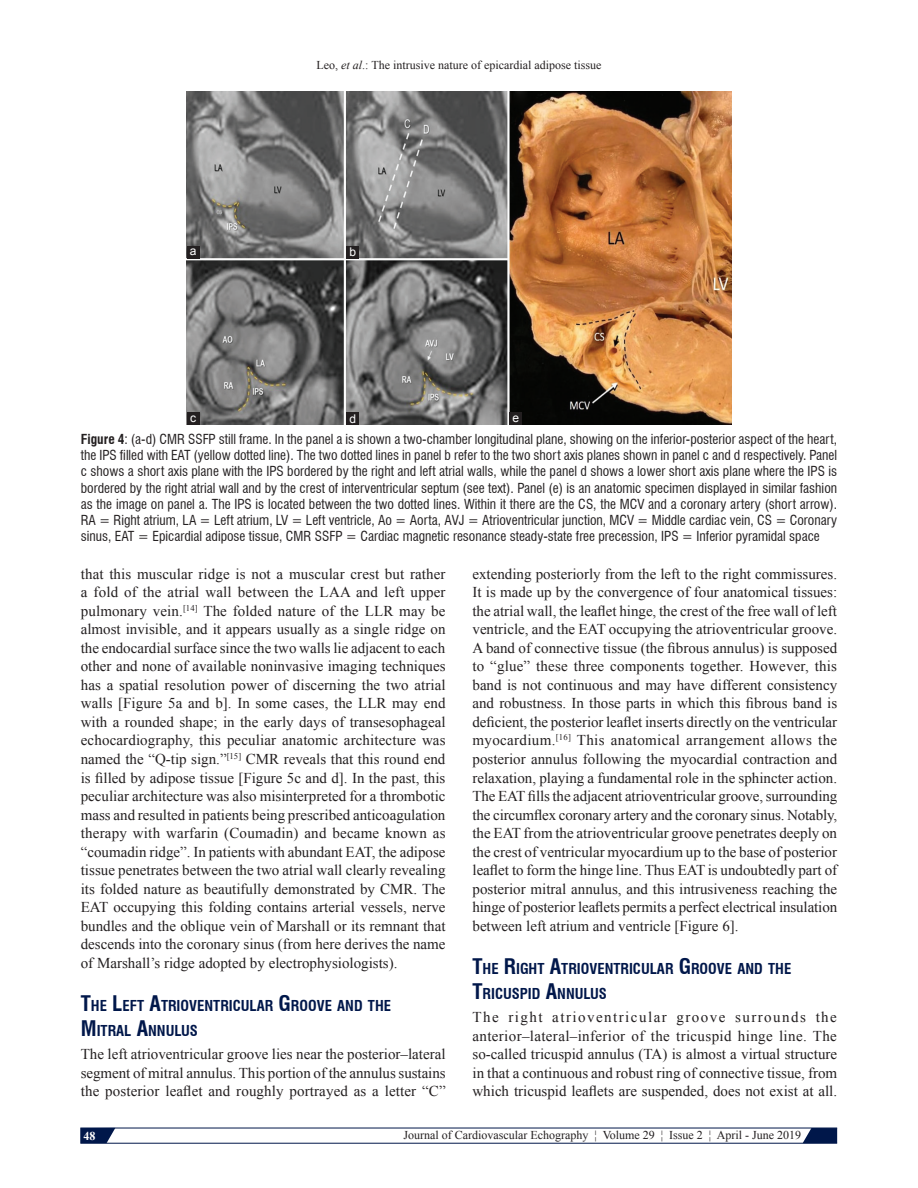
<style>
.page{position:relative;width:918px;height:1188px;background:#fff}
.page>*{position:absolute;margin:0;border:0;box-sizing:border-box;transform-origin:0 0}
.t1{font:15px/18.6px "Times New Roman";color:#231f20;text-align:justify}
.t2{font:700 condensed 14.7px/25.8px "Swiss 721 BT";color:#00174a}
.t3{font:condensed 13.5px/16.2px "Swiss 721 BT";color:#231f20;text-align:justify}
.t4{font:12px "Times New Roman";color:#231f20}
.t5{font:12px "Arial";color:#fff}
.t6{font:700 12px "Times New Roman";color:#fff}
.s1{font-style:italic}
.s2{font-weight:700}
.s3{font-size:21px}
</style>
<div class="page">
<svg style="left:80px;top:1128px;width:758px;height:16px"></svg>
<img style="left:187px;top:92px;width:544px;height:333px">
<div style="left:346px;top:412px;width:13px;height:13px;background:#231f20"></div>
<div style="left:187px;top:412px;width:13px;height:13px;background:#231f20"></div>
<div style="left:346px;top:246px;width:13px;height:13px;background:#231f20"></div>
<div style="left:509px;top:412px;width:13px;height:13px;background:#231f20"></div>
<div style="left:187px;top:246px;width:13px;height:13px;background:#231f20"></div>
<p class="t5" style="left:190px;top:243px;width:8px">a</p>
<p class="t4" style="left:317px;top:56px;width:286px">Leo, <span class="s1">et al</span>.: The intrusive nature of epicardial adipose tissue</p>
<p class="t5" style="left:349px;top:244px;width:8px">b</p>
<p class="t5" style="left:190px;top:409px;width:7px">c</p>
<p class="t5" style="left:349px;top:410px;width:8px">d</p>
<p class="t5" style="left:513px;top:409px;width:8px">e</p>
<p class="t3" style="left:81px;top:431px;width:758px"><span class="s2">Figure 4</span>: (a‑d) CMR SSFP still frame. In the panel a is shown a two‑chamber longitudinal plane, showing on the inferior‑posterior aspect of the heart, the IPS filled with EAT (yellow dotted line). The two dotted lines in panel b refer to the two short axis planes shown in panel c and d respectively. Panel c shows a short axis plane with the IPS bordered by the right and left atrial walls, while the panel d shows a lower short axis plane where the IPS is bordered by the right atrial wall and by the crest of interventricular septum (see text). Panel (e) is an anatomic specimen displayed in similar fashion as the image on panel a. The IPS is located between the two dotted lines. Within it there are the CS, the MCV and a coronary artery (short arrow).<br>RA = Right atrium, LA = Left atrium, LV = Left ventricle, Ao = Aorta, AVJ = Atrioventricular junction, MCV = Middle cardiac vein, CS = Coronary sinus, EAT = Epicardial adipose tissue, CMR SSFP = Cardiac magnetic resonance steady‑state free precession, IPS = Inferior pyramidal space</p>
<p class="t1" style="left:81px;top:564px;width:366px">that this muscular ridge is not a muscular crest but rather a fold of the atrial wall between the LAA and left upper pulmonary vein.<sup>[14]</sup> The folded nature of the LLR may be almost invisible, and it appears usually as a single ridge on the endocardial surface since the two walls lie adjacent to each other and none of available noninvasive imaging techniques has a spatial resolution power of discerning the two atrial walls [Figure 5a and b]. In some cases, the LLR may end with a rounded shape; in the early days of transesophageal echocardiography, this peculiar anatomic architecture was named the “Q‑tip sign.”<sup>[15]</sup> CMR reveals that this round end is filled by adipose tissue [Figure 5c and d]. In the past, this peculiar architecture was also misinterpreted for a thrombotic mass and resulted in patients being prescribed anticoagulation therapy with warfarin (Coumadin) and became known as “coumadin ridge”. In patients with abundant EAT, the adipose tissue penetrates between the two atrial wall clearly revealing its folded nature as beautifully demonstrated by CMR. The EAT occupying this folding contains arterial vessels, nerve bundles and the oblique vein of Marshall or its remnant that descends into the coronary sinus (from here derives the name of Marshall’s ridge adopted by electrophysiologists).</p>
<p class="t2" style="left:81px;top:992px;width:312px"><span class="s3">T</span>HE <span class="s3">L</span>EFT <span class="s3">A</span>TRIOVENTRICULAR <span class="s3">G</span>ROOVE AND THE<br><span class="s3">M</span> ITRAL <span class="s3">A</span>NNULUS</p>
<p class="t1" style="left:81px;top:1044px;width:366px">The left atrioventricular groove lies near the posterior–lateral segment of mitral annulus. This portion of the annulus sustains the posterior leaflet and roughly portrayed as a letter “C”</p>
<p class="t1" style="left:472px;top:564px;width:366px">extending posteriorly from the left to the right commissures.<br>It is made up by the convergence of four anatomical tissues: the atrial wall, the leaflet hinge, the crest of the free wall of left ventricle, and the EAT occupying the atrioventricular groove.<br>A band of connective tissue (the fibrous annulus) is supposed to “glue” these three components together. However, this band is not continuous and may have different consistency and robustness. In those parts in which this fibrous band is deficient, the posterior leaflet inserts directly on the ventricular myocardium.<sup>[16]</sup> This anatomical arrangement allows the posterior annulus following the myocardial contraction and relaxation, playing a fundamental role in the sphincter action.<br>The EAT fills the adjacent atrioventricular groove, surrounding the circumflex coronary artery and the coronary sinus. Notably, the EAT from the atrioventricular groove penetrates deeply on the crest of ventricular myocardium up to the base of posterior leaflet to form the hinge line. Thus EAT is undoubtedly part of posterior mitral annulus, and this intrusiveness reaching the hinge of posterior leaflets permits a perfect electrical insulation between left atrium and ventricle [Figure 6].</p>
<p class="t2" style="left:472px;top:955px;width:320px"><span class="s3">T</span>HE <span class="s3">R</span>IG HT <span class="s3">A</span>TRIOVENTRICULAR <span class="s3">G</span>ROOVE AND THE<br><span class="s3">T</span>RICUSPID <span class="s3">A</span>NNULUS</p>
<p class="t1" style="left:472px;top:1007px;width:366px">The right atrioventricular groove surrounds the anterior–lateral–inferior of the tricuspid hinge line. The so‑called tricuspid annulus (TA) is almost a virtual structure in that a continuous and robust ring of connective tissue, from which tricuspid leaflets are suspended, does not exist at all.</p>
<p class="t6" style="left:84px;top:1127px;width:13px">48</p>
<p class="t4" style="left:404px;top:1127px;width:399px">Journal of Cardiovascular Echography ¦ Volume 29 ¦ Issue 2 ¦ April - June 2019</p>
</div>
